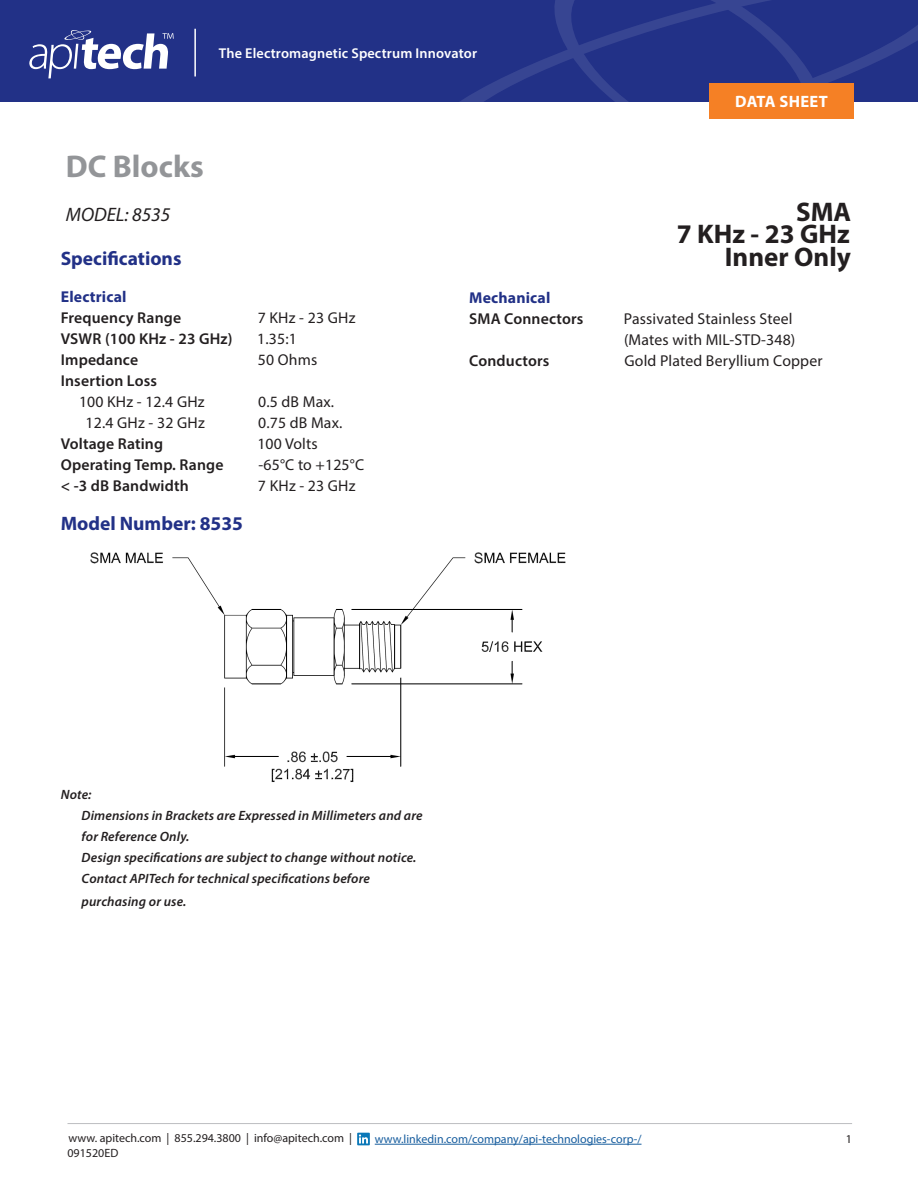
<style>
.page{position:relative;width:918px;height:1188px;background:#fff}
.page>*{position:absolute;margin:0;border:0;box-sizing:border-box;transform-origin:0 0}
.t1{font:700 31.5px "Myriad Pro";color:#939598}
.t2{font:700 27px/22.5px "Myriad Pro";color:#231f20;text-align:right}
.t3{font:700 19.5px "Myriad Pro";color:#223187}
.t4{font:italic 19.5px "Myriad Pro";color:#231f20}
.t5{font:700 16.5px "Myriad Pro";letter-spacing:.02em;color:#fff}
.t6{font:15.75px/21px "Myriad Pro";letter-spacing:.01em;color:#231f20}
.t7{font:600 15.75px/21px "Myriad Pro";letter-spacing:.01em;color:#231f20}
.t8{font:600 14.25px "Myriad Pro";letter-spacing:.01em;color:#fff}
.t9{font:italic 600 13.5px/21px "Myriad Pro";letter-spacing:.01em;color:#231f20}
.t10{font:12px "Myriad Pro";color:#231f20}
.t11{font:12px "Myriad Pro";color:#175d9e}
.s1{font-weight:700;color:#223187}
.s2{font-weight:600}
</style>
<div class="page">
<div style="left:0;top:0;width:918px;height:102px;background:#223187"></div>
<svg style="left:460px;top:25px;width:458px;height:77px"></svg>
<svg style="left:539px;top:0;width:301px;height:119px"></svg>
<hr style="left:194px;top:29px;width:2px;height:47px;background:#fff">
<div style="left:710px;top:83px;width:144px;height:36px;background:#f58025"></div>
<svg style="left:29px;top:30px;width:145px;height:48px"></svg>
<hr style="left:68px;top:1123px;width:784px;height:1px;background:#bcbdc0">
<svg style="left:357px;top:1133px;width:13px;height:12px"></svg>
<svg style="left:359px;top:1134px;width:9px;height:9px"></svg>
<hr style="left:375px;top:1144px;width:267px;height:1px;background:#175d9e">
<img style="left:90px;top:552px;width:476px;height:230px">
<p class="t8" style="left:219px;top:44px;width:260px">The Electromagnetic Spectrum Innovator</p>
<p class="t5" style="left:735px;top:91px;width:94px">DATA SHEET</p>
<h1 class="t1" style="left:66px;top:146px;width:139px">DC Blocks</h1>
<h3 class="t4" style="left:66px;top:202px;width:106px">MODEL: 8535</h3>
<h2 class="t2" style="left:677px;top:199px;width:176px">SMA<br>7 KHz - 23 GHz<br>Inner Only</h2>
<p class="t3" style="left:61px;top:246px;width:122px">Specifications</p>
<p class="t7" style="left:61px;top:286px;width:122px"><span class="s1">Electrical<br></span>Frequency Range</p>
<p class="t7" style="left:469px;top:286px;width:116px"><span class="s1">Mechanical<br></span>SMA Connectors</p>
<p class="t6" style="left:624px;top:308px;width:173px">Passivated Stainless Steel (Mates with MIL-STD-348)</p>
<p class="t6" style="left:258px;top:307px;width:99px">7 KHz - 23 GHz</p>
<p class="t7" style="left:61px;top:328px;width:173px">VSWR (100 KHz - 23 GHz)</p>
<p class="t6" style="left:257px;top:328px;width:41px">1.35:1</p>
<p class="t7" style="left:61px;top:349px;width:79px">Impedance</p>
<p class="t6" style="left:258px;top:349px;width:61px">50 Ohms</p>
<p class="t6" style="left:79px;top:370px;width:127px;text-indent:-18px"><span class="s2">Insertion Loss<br></span>100 KHz - 12.4 GHz</p>
<p class="t7" style="left:469px;top:349px;width:82px">Conductors</p>
<p class="t6" style="left:624px;top:350px;width:200px">Gold Plated Beryllium Copper</p>
<p class="t6" style="left:258px;top:391px;width:77px">0.5 dB Max.</p>
<p class="t6" style="left:86px;top:412px;width:121px">12.4 GHz - 32 GHz</p>
<p class="t6" style="left:258px;top:412px;width:86px">0.75 dB Max.</p>
<p class="t7" style="left:61px;top:433px;width:104px">Voltage Rating</p>
<p class="t6" style="left:257px;top:433px;width:62px">100 Volts</p>
<p class="t7" style="left:61px;top:454px;width:164px">Operating Temp. Range</p>
<p class="t6" style="left:259px;top:454px;width:107px">-65°C to +125°C</p>
<p class="t7" style="left:61px;top:475px;width:130px">&lt; -3 dB Bandwidth</p>
<p class="t6" style="left:258px;top:475px;width:99px">7 KHz - 23 GHz</p>
<p class="t3" style="left:61px;top:511px;width:184px">Model Number: 8535</p>
<p class="t9" style="left:82px;top:784px;width:343px;text-indent:-21px">Note:<br>Dimensions in Brackets are Expressed in Millimeters and are for Reference Only.<br>Design specifications are subject to change without notice.<br>Contact APITech for technical specifications before</p>
<p class="t9" style="left:82px;top:891px;width:106px">purchasing or use.</p>
<p class="t10" style="left:68px;top:1131px;width:285px">www. apitech.com | 855.294.3800 | info@apitech.com |</p>
<p class="t10" style="left:846px;top:1132px;width:8px">1</p>
<p class="t11" style="left:375px;top:1132px;width:268px">www.linkedin.com/company/api-technologies-corp-/</p>
<p class="t10" style="left:68px;top:1146px;width:52px">091520ED</p>
</div>
